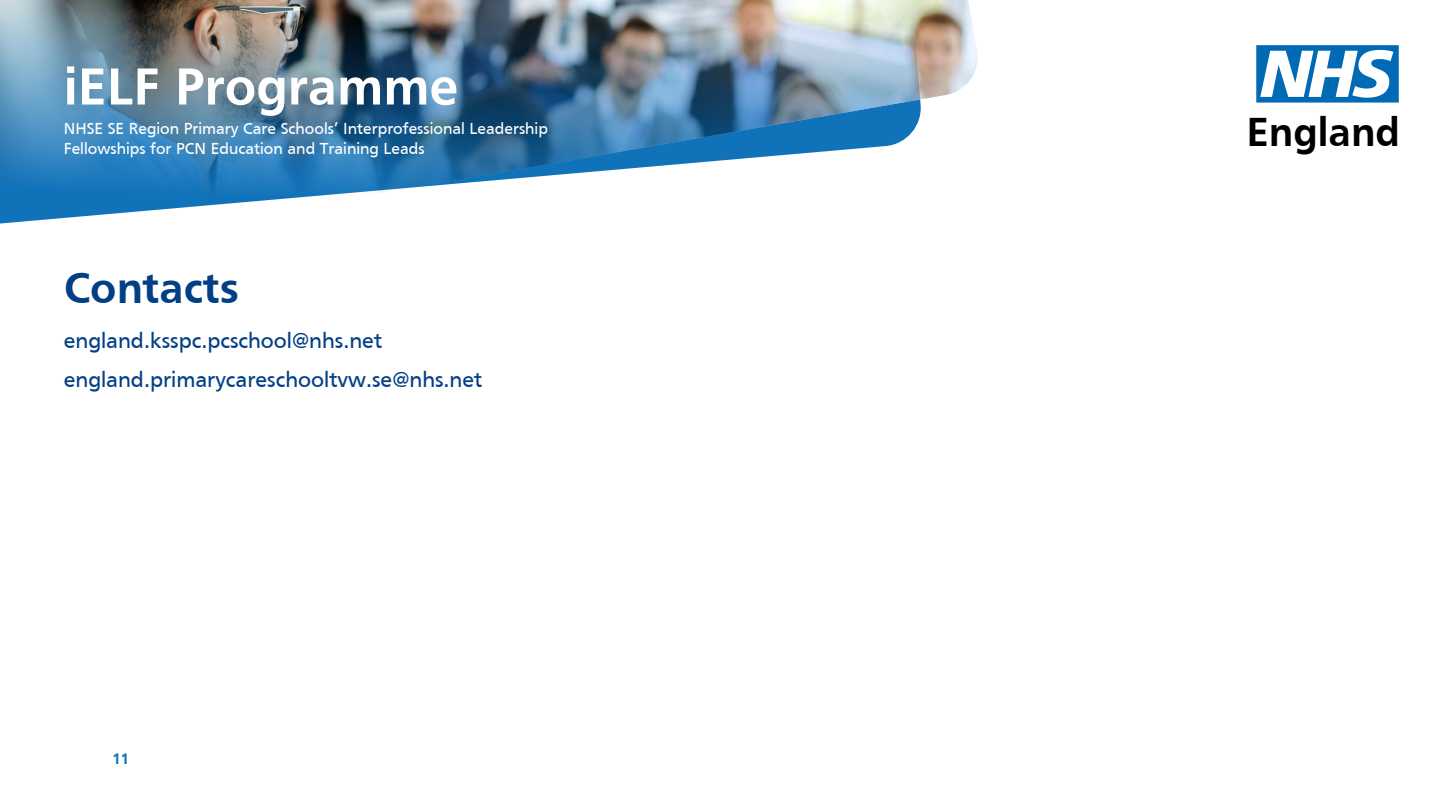
<style>
.page{position:relative;width:1440px;height:810px;background:#fff}
.page>*{position:absolute;margin:0;border:0;box-sizing:border-box;transform-origin:0 0}
.t1{font:700 54px "Frutiger";color:#fff}
.t2{font:700 45px "Frutiger";color:#033f85}
.t3{font:700 41.85px "Frutiger";color:#000}
.t4{font:22.5px/38.2px "Frutiger";color:#033f85}
.t5{font:16.5px/19.8px "Frutiger";color:#fff}
.t6{font:700 15.75px "Frutiger";color:#1072b9}
</style>
<div class="page">
<img style="left:0;top:0;width:978px;height:224px">
<svg style="left:1256px;top:45px;width:143px;height:58px"></svg>
<h1 class="t1" style="left:64px;top:55px;width:396px">iELF Programme</h1>
<p class="t5" style="left:64px;top:119px;width:486px">NHSE SE Region Primary Care Schools’ Interprofessional Leadership<br>Fellowships for PCN Education and Training Leads</p>
<h3 class="t3" style="left:1246px;top:108px;width:155px">England</h3>
<h2 class="t2" style="left:64px;top:262px;width:177px">Contacts</h2>
<h3 class="t4" style="left:64px;top:321px;width:420px">england.ksspc.pcschool@nhs.net england.primarycareschooltvw.se@nhs.net</h3>
<p class="t6" style="left:112px;top:750px;width:18px">11</p>
</div>
